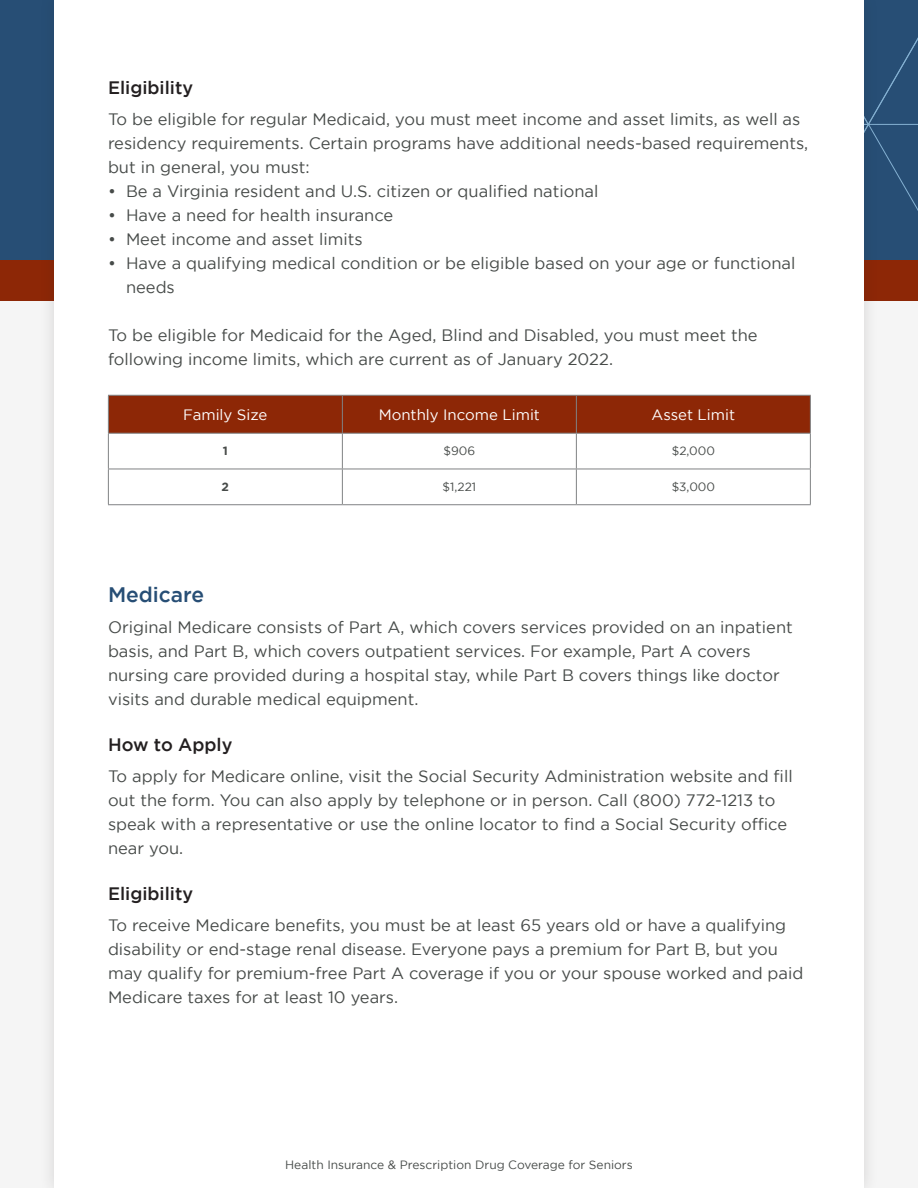
<style>
.page{position:relative;width:918px;height:1188px;background:#f5f5f5}
.page>*{position:absolute;margin:0;border:0;box-sizing:border-box;transform-origin:0 0}
.t1{font:500 21px "Gotham";color:#274e75}
.t2{font:500 18px "Gotham";color:#231f20}
.t3{font:16.5px/24px "Gotham";color:#474b49}
.t4{font:15px "Gotham";color:#fff}
.t5{font:12px "Gotham";color:#474b49}
.t6{font:700 12px "Gotham";color:#474b49}
</style>
<div class="page">
<div style="left:0;top:0;width:918px;height:280px;background:#274e75"></div>
<div style="left:0;top:260px;width:918px;height:41px;background:#8d2706"></div>
<div style="left:39px;top:0;width:841px;height:1188px;background:#231f20;opacity:.15"></div>
<div style="left:54px;top:0;width:810px;height:1188px;background:#fff"></div>
<div style="left:109px;top:396px;width:701px;height:37px;background:#8d2706"></div>
<hr style="left:342px;top:396px;width:1px;height:37px;background:#808284">
<hr style="left:576px;top:396px;width:1px;height:37px;background:#808284">
<hr style="left:342px;top:434px;width:1px;height:35px;background:#808284">
<hr style="left:576px;top:434px;width:1px;height:35px;background:#808284">
<hr style="left:108px;top:469px;width:234px;height:1px;background:#808284">
<hr style="left:342px;top:469px;width:234px;height:1px;background:#808284">
<hr style="left:342px;top:469px;width:1px;height:35px;background:#808284">
<hr style="left:576px;top:469px;width:235px;height:1px;background:#808284">
<hr style="left:576px;top:469px;width:1px;height:35px;background:#808284">
<hr style="left:108px;top:434px;width:1px;height:35px;background:#808284">
<hr style="left:810px;top:434px;width:1px;height:35px;background:#808284">
<hr style="left:108px;top:469px;width:1px;height:35px;background:#808284">
<hr style="left:810px;top:469px;width:1px;height:35px;background:#808284">
<hr style="left:108px;top:504px;width:234px;height:1px;background:#808284">
<hr style="left:342px;top:504px;width:234px;height:1px;background:#808284">
<hr style="left:576px;top:504px;width:235px;height:1px;background:#808284">
<hr style="left:108px;top:395px;width:234px;height:1px;background:#808284">
<hr style="left:108px;top:396px;width:1px;height:37px;background:#808284">
<hr style="left:342px;top:395px;width:234px;height:1px;background:#808284">
<hr style="left:576px;top:395px;width:235px;height:1px;background:#808284">
<hr style="left:810px;top:396px;width:1px;height:37px;background:#808284">
<hr style="left:108px;top:433px;width:234px;height:1px;background:#808284">
<hr style="left:342px;top:433px;width:234px;height:1px;background:#808284">
<hr style="left:576px;top:433px;width:235px;height:1px;background:#808284">
<p class="t2" style="left:108px;top:78px;width:87px">Eligibility</p>
<p class="t3" style="left:108px;top:107px;width:702px">To be eligible for regular Medicaid, you must meet income and asset limits, as well as residency requirements. Certain programs have additional needs-based requirements, but in general, you must:</p>
<p class="t3" style="left:108px;top:179px;width:492px">• Be a Virginia resident and U.S. citizen or qualified national</p>
<p class="t3" style="left:108px;top:203px;width:287px">• Have a need for health insurance</p>
<p class="t3" style="left:108px;top:227px;width:256px">• Meet income and asset limits</p>
<p class="t3" style="left:126px;top:251px;width:671px;text-indent:-18px">• Have a qualifying medical condition or be eligible based on your age or functional needs</p>
<p class="t3" style="left:108px;top:323px;width:651px">To be eligible for Medicaid for the Aged, Blind and Disabled, you must meet the following income limits, which are current as of January 2022.</p>
<p class="t4" style="left:183px;top:406px;width:86px">Family Size</p>
<p class="t4" style="left:379px;top:406px;width:163px">Monthly Income Limit</p>
<p class="t4" style="left:652px;top:406px;width:85px">Asset Limit</p>
<p class="t6" style="left:223px;top:444px;width:7px">1</p>
<p class="t5" style="left:444px;top:445px;width:33px">$906</p>
<p class="t5" style="left:672px;top:445px;width:45px">$2,000</p>
<p class="t6" style="left:222px;top:480px;width:9px">2</p>
<p class="t5" style="left:443px;top:480px;width:35px">$1,221</p>
<p class="t5" style="left:672px;top:480px;width:45px">$3,000</p>
<p class="t1" style="left:108px;top:583px;width:98px">Medicare</p>
<p class="t3" style="left:108px;top:615px;width:686px">Original Medicare consists of Part A, which covers services provided on an inpatient basis, and Part B, which covers outpatient services. For example, Part A covers nursing care provided during a hospital stay, while Part B covers things like doctor visits and durable medical equipment.</p>
<p class="t2" style="left:108px;top:735px;width:126px">How to Apply</p>
<p class="t3" style="left:108px;top:764px;width:686px">To apply for Medicare online, visit the Social Security Administration website and fill out the form. You can also apply by telephone or in person. Call (800) 772-1213 to speak with a representative or use the online locator to find a Social Security office near you.</p>
<p class="t2" style="left:108px;top:884px;width:87px">Eligibility</p>
<p class="t3" style="left:108px;top:913px;width:697px">To receive Medicare benefits, you must be at least 65 years old or have a qualifying disability or end-stage renal disease. Everyone pays a premium for Part B, but you may qualify for premium-free Part A coverage if you or your spouse worked and paid Medicare taxes for at least 10 years.</p>
<p class="t5" style="left:285px;top:1158px;width:349px">Health Insurance &amp; Prescription Drug Coverage for Seniors</p>
</div>
